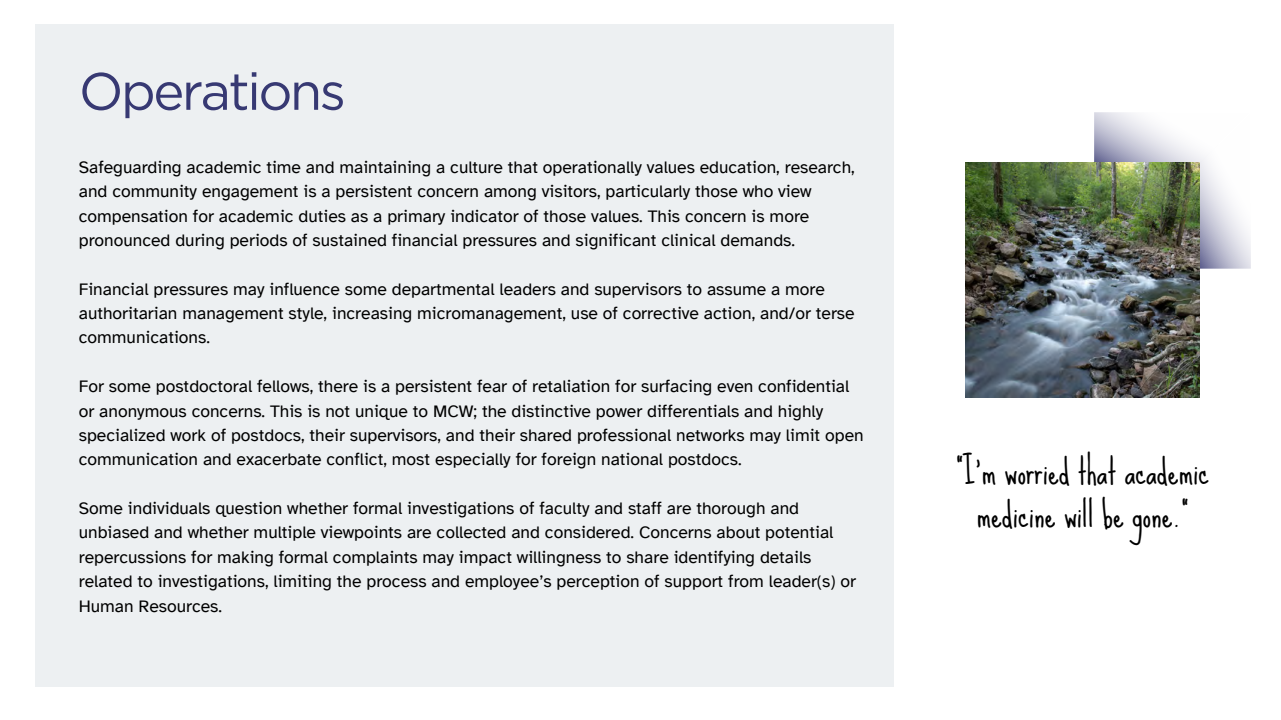
<style>
.page{position:relative;width:1281px;height:720px;background:#fff}
.page>*{position:absolute;margin:0;border:0;box-sizing:border-box;transform-origin:0 0}
.t1{font:52.5px "Gotham";letter-spacing:-.05em;color:#373973}
.t2{font:34.25px/43.1px "Sue Ellen Francisco";color:#000;text-align:center}
.t3{font:17.5px/24.4px "Atkinson Hyperlegible";color:#000}
</style>
<div class="page">
<div style="left:35px;top:24px;width:858px;height:663px;background:#edf0f2"></div>
<svg style="left:1094px;top:112px;width:157px;height:157px"></svg>
<img style="left:965px;top:162px;width:234px;height:236px">
<h1 class="t1" style="left:79px;top:59px;width:268px">Operations</h1>
<p class="t3" style="left:79px;top:155px;width:777px">Safeguarding academic time and maintaining a culture that operationally values education, research, and community engagement is a persistent concern among visitors, particularly those who view compensation for academic duties as a primary indicator of those values. This concern is more pronounced during periods of sustained financial pressures and significant clinical demands.</p>
<p class="t3" style="left:79px;top:277px;width:777px">Financial pressures may influence some departmental leaders and supervisors to assume a more authoritarian management style, increasing micromanagement, use of corrective action, and/or terse communications.</p>
<p class="t3" style="left:79px;top:374px;width:786px">For some postdoctoral fellows, there is a persistent fear of retaliation for surfacing even confidential or anonymous concerns. This is not unique to MCW; the distinctive power differentials and highly specialized work of postdocs, their supervisors, and their shared professional networks may limit open communication and exacerbate conflict, most especially for foreign national postdocs.</p>
<p class="t3" style="left:79px;top:496px;width:779px">Some individuals question whether formal investigations of faculty and staff are thorough and unbiased and whether multiple viewpoints are collected and considered. Concerns about potential repercussions for making formal complaints may impact willingness to share identifying details related to investigations, limiting the process and employee’s perception of support from leader(s) or Human Resources.</p>
<h2 class="t2" style="left:955px;top:451px;width:255px">“I’m worried that academic medicine will be gone.”</h2>
</div>
